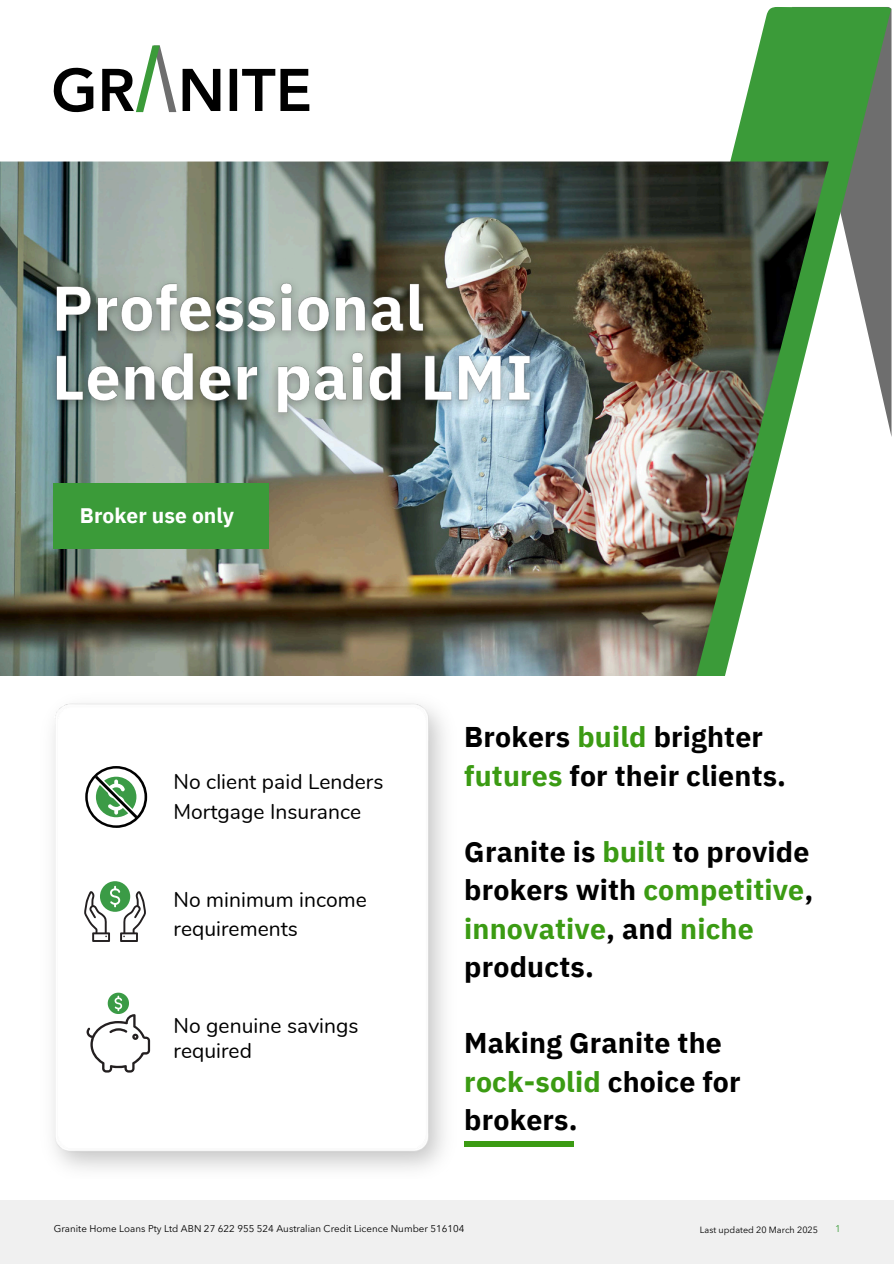
<style>
.page{position:relative;width:894px;height:1264px;background:#fff}
.page>*{position:absolute;margin:0;border:0;box-sizing:border-box;transform-origin:0 0}
.t1{font:700 28.5px/38.2px "IBM Plex Sans";letter-spacing:.005em;color:#000}
.t2{font:21px/29.2px "Nunito";color:#000}
.t3{font:700 21px "IBM Plex Sans";color:#fff}
.t4{font:9.75px "Avenir Next LT Pro";letter-spacing:.005em;color:#000}
.t5{font:9.75px "Avenir Next LT Pro";color:#3b9b39}
.t6{font:9px "Avenir Next LT Pro";color:#000}
.s1{color:#3b9b13}
</style>
<div class="page">
<svg style="left:730px;top:7px;width:160px;height:423px"></svg>
<img style="left:0;top:161px;width:828px;height:515px">
<svg style="left:182px;top:69px;width:38px;height:42px"></svg>
<svg style="left:53px;top:67px;width:40px;height:45px"></svg>
<svg style="left:229px;top:69px;width:80px;height:42px"></svg>
<svg style="left:102px;top:45px;width:74px;height:67px"></svg>
<div style="left:54px;top:483px;width:215px;height:65px;background:#3b9b39"></div>
<div style="left:464px;top:1141px;width:109px;height:5px;background:#3b9b13"></div>
<svg style="left:86px;top:992px;width:64px;height:80px"></svg>
<div style="left:0;top:1200px;width:893px;height:63px;background:#f0f0f0"></div>
<svg style="left:85px;top:766px;width:62px;height:62px"></svg>
<svg style="left:100px;top:881px;width:30px;height:30px"></svg>
<svg style="left:84px;top:885px;width:62px;height:57px"></svg>
<img style="left:40px;top:267px;width:506px;height:165px">
<p class="t3" style="left:80px;top:498px;width:155px">Broker use only</p>
<p class="t2" style="left:173px;top:766px;width:211px">No client paid Lenders<br>Mortgage Insurance</p>
<p class="t2" style="left:173px;top:883px;width:195px">No minimum income requirements</p>
<p class="t2" style="left:173px;top:1012px;width:186px;line-height:24.8px">No genuine savings required</p>
<p class="t1" style="left:464px;top:715px;width:323px">Brokers <span class="s1">build</span> brighter <span class="s1">futures</span> for their clients.</p>
<p class="t1" style="left:464px;top:830px;width:350px">Granite is <span class="s1">built</span> to provide brokers with <span class="s1">competitive</span>, <span class="s1">innovative</span>, and <span class="s1">niche </span>products.</p>
<p class="t1" style="left:464px;top:1021px;width:278px">Making Granite the <span class="s1">rock-solid</span> choice for brokers.</p>
<p class="t4" style="left:54px;top:1223px;width:412px">Granite Home Loans Pty Ltd ABN 27 622 955 524 Australian Credit Licence Number 516104</p>
<p class="t6" style="left:699px;top:1223px;width:120px">Last updated 20 March 2025</p>
<p class="t5" style="left:834px;top:1223px;width:7px">1</p>
</div>
